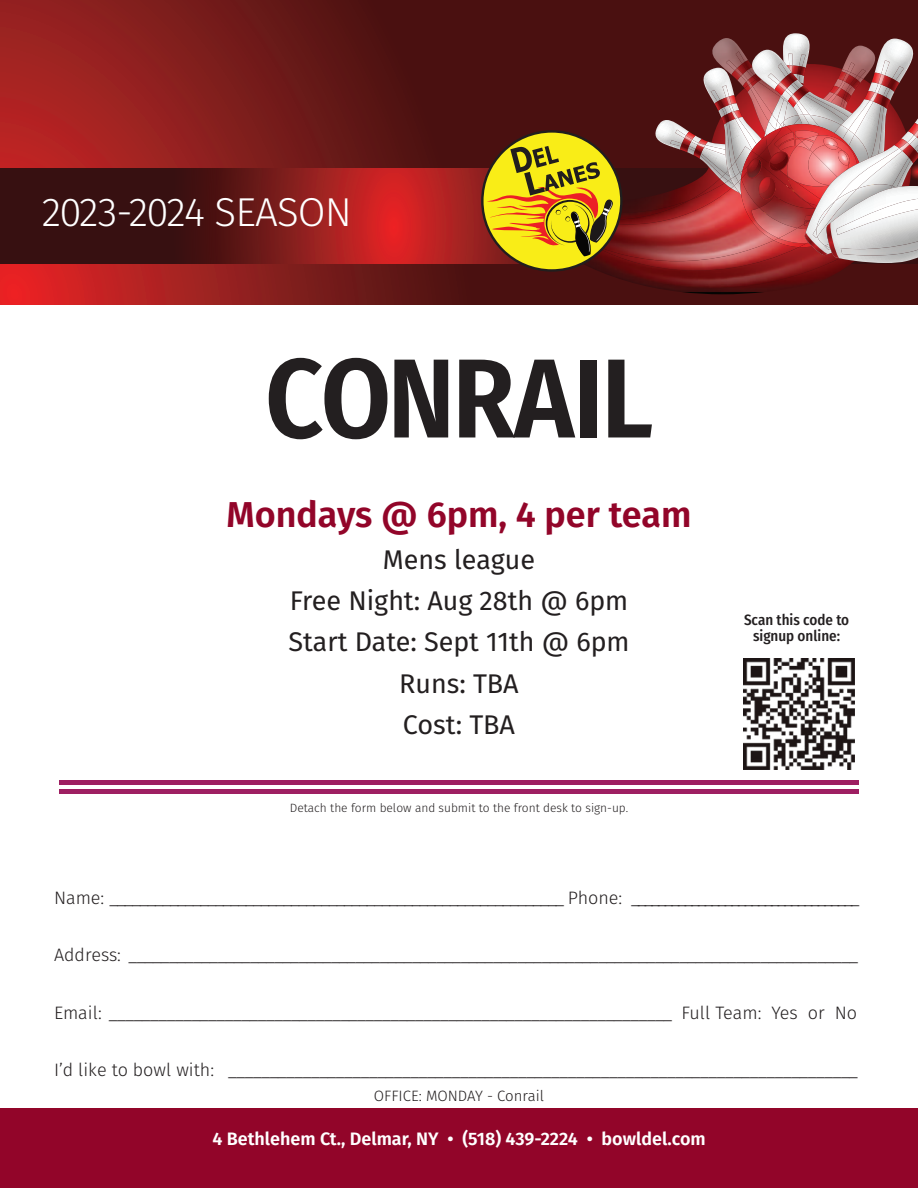
<style>
.page{position:relative;width:918px;height:1188px;background:#fff}
.page>*{position:absolute;margin:0;border:0;box-sizing:border-box;transform-origin:0 0}
.t1{font:600 112.5px "Fira Sans Condensed";letter-spacing:-.02em;color:#231f20}
.t2{font:300 40.35px "Fira Sans";letter-spacing:-.02em;color:#fff}
.t3{font:600 36px "Fira Sans";color:#920529}
.t4{font:27px/41.4px "Fira Sans";color:#231f20;text-align:center}
.t5{font:300 18px "Fira Sans";color:#231f20}
.t6{font:600 18px "Fira Sans";color:#fff}
.t7{font:500 15px/16.5px "Fira Sans Condensed";color:#231f20;text-align:center}
.t8{font:300 15px "Fira Sans";color:#231f20}
.t9{font:300 12px "Fira Sans";color:#231f20}
</style>
<div class="page">
<hr style="left:59px;top:780px;width:800px;height:4px;background:#9e1f62">
<hr style="left:59px;top:789px;width:800px;height:4px;background:#9e1f62">
<svg style="left:0;top:0;width:918px;height:305px;background:#731918"></svg>
<svg style="left:0;top:169px;width:481px;height:94px;background:#711818"></svg>
<img style="left:680px;top:292px;width:85px;height:2px">
<div style="left:491px;top:64px;width:420px;height:228px;background:#4a1010"></div>
<img style="left:491px;top:176px;width:349px;height:112px">
<img style="left:623px;top:183px;width:32px;height:5px">
<img style="left:623px;top:261px;width:176px;height:10px">
<img style="left:623px;top:188px;width:32px;height:73px">
<svg style="left:655px;top:33px;width:263px;height:230px;background:#a56162"></svg>
<img style="left:836px;top:198px;width:82px;height:37px">
<img style="left:841px;top:241px;width:77px;height:14px">
<svg style="left:481px;top:130px;width:142px;height:142px;background:#b18e18"></svg>
<div style="left:0;top:1109px;width:918px;height:79px;background:#920529"></div>
<img style="left:744px;top:659px;width:111px;height:111px">
<p class="t2" style="left:42px;top:198px;width:312px">2023-2024 SEASON</p>
<p class="t1" style="left:265px;top:360px;width:390px">CONRAIL</p>
<p class="t3" style="left:227px;top:500px;width:466px">Mondays @ 6pm, 4 per team</p>
<p class="t4" style="left:290px;top:540px;width:340px">Mens league<br>Free Night: Aug 28th @ 6pm</p>
<p class="t4" style="left:288px;top:623px;width:343px">Start Date: Sept 11th @ 6pm</p>
<p class="t4" style="left:399px;top:665px;width:121px">Runs: TBA</p>
<p class="t4" style="left:403px;top:706px;width:114px">Cost: TBA</p>
<p class="t9" style="left:290px;top:803px;width:340px">Detach the form below and submit to the front desk to sign-up.</p>
<p class="t7" style="left:744px;top:612px;width:107px">Scan this code to signup online:</p>
<p class="t5" style="left:54px;top:890px;width:807px">Name: ____________________________________________________________ Phone: __________________________________</p>
<p class="t5" style="left:54px;top:948px;width:806px">Address: __________________________________________________________________________________________</p>
<p class="t5" style="left:54px;top:1005px;width:805px">Email: ____________________________________________________________________ Full Team: Yes or No</p>
<p class="t5" style="left:54px;top:1063px;width:806px">I’d like to bowl with: ____________________________________________________________________________</p>
<p class="t8" style="left:374px;top:1090px;width:172px">OFFICE: MONDAY - Conrail</p>
<p class="t6" style="left:212px;top:1132px;width:495px">4 Bethlehem Ct., Delmar, NY • (518) 439-2224 • bowldel.com</p>
</div>
